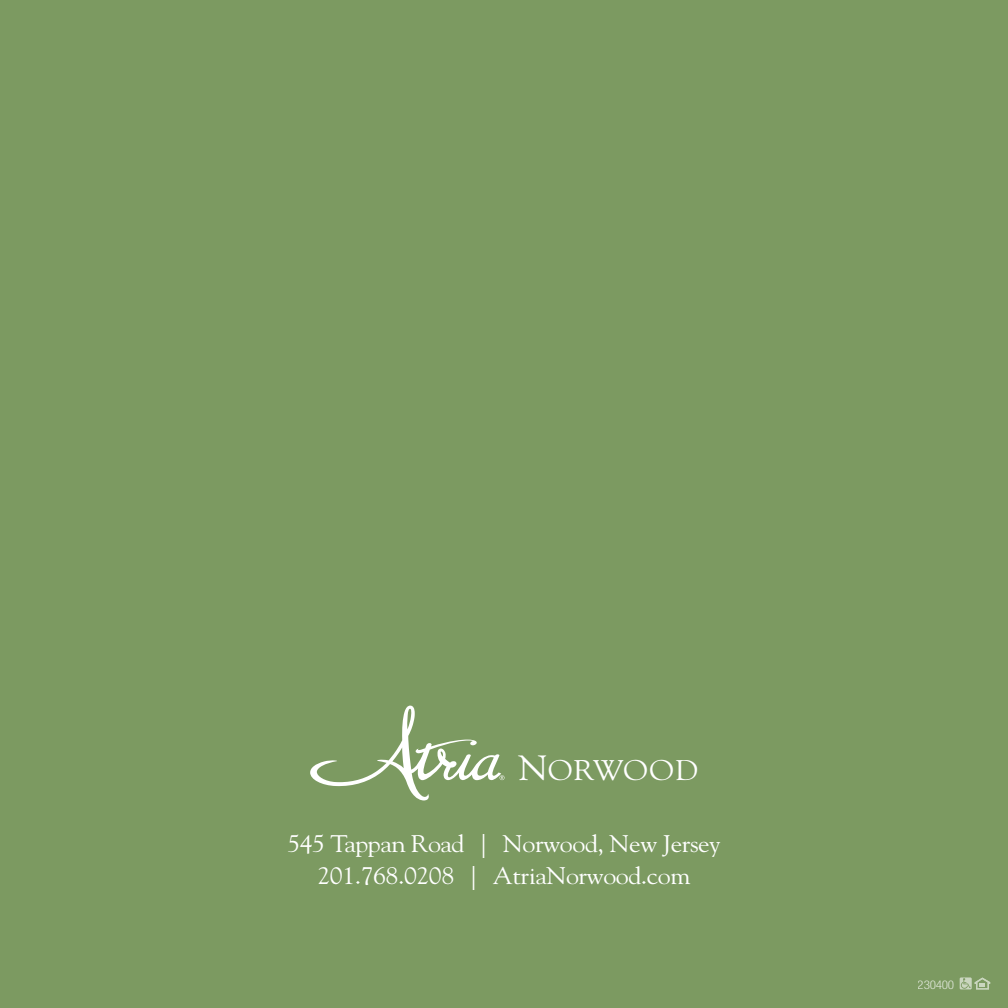
<style>
.page{position:relative;width:1008px;height:1008px;background:#7c9a61}
.page>*{position:absolute;margin:0;border:0;box-sizing:border-box;transform-origin:0 0}
.t1{font:28.4px "Goudy Std";letter-spacing:.05em;color:#fff;scale:1.1 1}
.t2{font:24px/32px "Goudy Std";letter-spacing:-.02em;color:#fff;text-align:center;scale:1.08 1}
.t3{font:300 condensed 12px "Helvetica Neue LT Std";letter-spacing:-.025em;color:#fff;scale:1.1 1}
.s1{font-size:35px}
</style>
<div class="page">
<svg style="left:960px;top:977px;width:30px;height:12px"></svg>
<svg style="left:310px;top:706px;width:195px;height:94px"></svg>
<p class="t1" style="left:518px;top:752px;width:165px"><span class="s1">N</span>ORWOOD</p>
<p class="t2" style="left:287px;top:827px;width:403px">545 Tappan Road | Norwood, New Jersey<br>201.768.0208 | AtriaNorwood.com</p>
<p class="t3" style="left:918px;top:978px;width:35px">230400</p>
</div>
